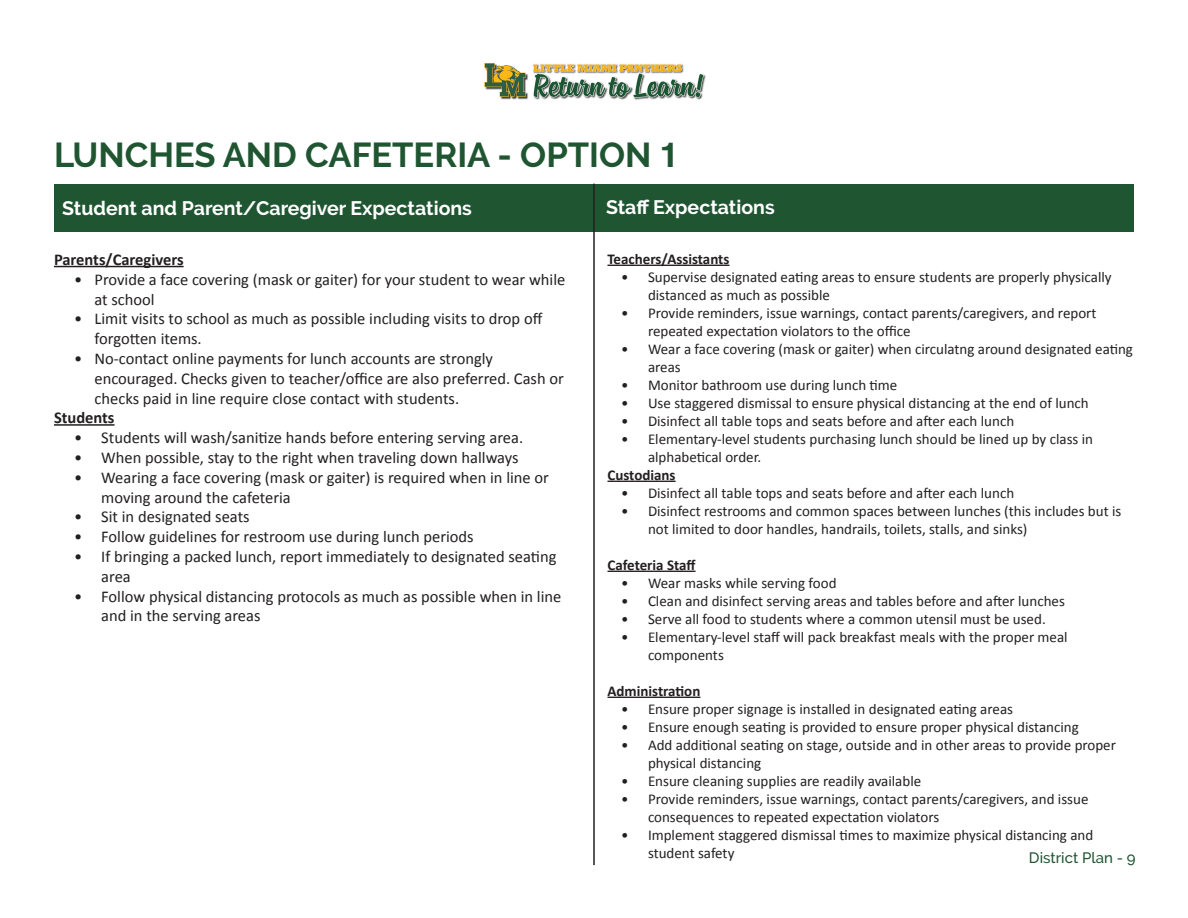
<style>
.page{position:relative;width:1188px;height:918px;background:#fff}
.page>*{position:absolute;margin:0;border:0;box-sizing:border-box;transform-origin:0 0}
.t1{font:700 34.5px "Raleway";color:#205532}
.t2{font:700 19.5px "Raleway";color:#fff}
.t3{font:16.5px/19.8px "Calibri";color:#231f20}
.t4{font:700 16.5px "Calibri";color:#231f20}
.t5{font:15px/18px "Calibri";color:#231f20}
.t6{font:700 15px "Calibri";color:#231f20}
.t7{font:500 15px "Raleway";color:#205532}
.s1{font-family:"Helvetica"}
</style>
<div class="page">
<img style="left:484px;top:63px;width:222px;height:37px">
<div style="left:54px;top:184px;width:1080px;height:48px;background:#205532"></div>
<hr style="left:593px;top:184px;width:2px;height:681px;background:#231f20">
<hr style="left:54px;top:266px;width:130px;height:1px;background:#231f20">
<hr style="left:54px;top:424px;width:61px;height:2px;background:#231f20">
<hr style="left:608px;top:265px;width:121px;height:1px;background:#231f20">
<hr style="left:608px;top:481px;width:68px;height:1px;background:#231f20">
<hr style="left:608px;top:571px;width:88px;height:1px;background:#231f20">
<hr style="left:608px;top:697px;width:92px;height:1px;background:#231f20">
<p class="t1" style="left:54px;top:135px;width:626px">LUNCHES AND CAFETERIA - OPTION <span class="s1">1</span></p>
<p class="t2" style="left:62px;top:197px;width:411px">Student and Parent/Caregiver Expectations</p>
<p class="t2" style="left:606px;top:196px;width:170px">Staff Expectations</p>
<p class="t4" style="left:54px;top:249px;width:131px">Parents/Caregivers</p>
<p class="t3" style="left:94px;top:270px;width:472px;text-indent:-20px">• Provide a face covering (mask or gaiter) for your student to wear while at school</p>
<p class="t3" style="left:94px;top:309px;width:450px;text-indent:-20px">• Limit visits to school as much as possible including visits to drop off forgotten items.</p>
<p class="t3" style="left:94px;top:349px;width:471px;text-indent:-20px">• No-contact online payments for lunch accounts are strongly encouraged. Checks given to teacher/office are also preferred. Cash or checks paid in line require close contact with students.</p>
<p class="t4" style="left:54px;top:407px;width:62px">Students</p>
<p class="t3" style="left:74px;top:428px;width:450px">• Students will wash/sanitize hands before entering serving area.</p>
<p class="t3" style="left:74px;top:448px;width:446px">• When possible, stay to the right when traveling down hallways</p>
<p class="t3" style="left:101px;top:468px;width:449px;text-indent:-27px">• Wearing a face covering (mask or gaiter) is required when in line or moving around the cafeteria</p>
<p class="t3" style="left:74px;top:507px;width:177px">• Sit in designated seats</p>
<p class="t3" style="left:74px;top:527px;width:401px">• Follow guidelines for restroom use during lunch periods</p>
<p class="t3" style="left:101px;top:547px;width:457px;text-indent:-27px">• If bringing a packed lunch, report immediately to designated seating area</p>
<p class="t3" style="left:101px;top:586px;width:462px;text-indent:-27px">• Follow physical distancing protocols as much as possible when in line and in the serving areas</p>
<p class="t6" style="left:608px;top:249px;width:123px">Teachers/Assistants</p>
<p class="t5" style="left:648px;top:268px;width:465px;text-indent:-27px">• Supervise designated eating areas to ensure students are properly physically distanced as much as possible</p>
<p class="t5" style="left:648px;top:304px;width:450px;text-indent:-27px">• Provide reminders, issue warnings, contact parents/caregivers, and report repeated expectation violators to the office</p>
<p class="t5" style="left:648px;top:340px;width:487px;text-indent:-27px">• Wear a face covering (mask or gaiter) when circulatng around designated eating areas</p>
<p class="t5" style="left:621px;top:376px;width:278px">• Monitor bathroom use during lunch time</p>
<p class="t5" style="left:621px;top:394px;width:469px">• Use staggered dismissal to ensure physical distancing at the end of lunch</p>
<p class="t5" style="left:621px;top:412px;width:395px">• Disinfect all table tops and seats before and after each lunch</p>
<p class="t5" style="left:648px;top:430px;width:447px;text-indent:-27px">• Elementary-level students purchasing lunch should be lined up by class in alphabetical order.</p>
<p class="t6" style="left:608px;top:465px;width:70px">Custodians</p>
<p class="t5" style="left:621px;top:484px;width:395px">• Disinfect all table tops and seats before and after each lunch</p>
<p class="t5" style="left:648px;top:502px;width:475px;text-indent:-27px">• Disinfect restrooms and common spaces between lunches (this includes but is not limited to door handles, handrails, toilets, stalls, and sinks)</p>
<p class="t6" style="left:608px;top:555px;width:90px">Cafeteria Staff</p>
<p class="t5" style="left:621px;top:574px;width:217px">• Wear masks while serving food</p>
<p class="t5" style="left:621px;top:592px;width:445px">• Clean and disinfect serving areas and tables before and after lunches</p>
<p class="t5" style="left:621px;top:610px;width:426px">• Serve all food to students where a common utensil must be used.</p>
<p class="t5" style="left:648px;top:628px;width:421px;text-indent:-27px">• Elementary-level staff will pack breakfast meals with the proper meal components</p>
<p class="t6" style="left:608px;top:681px;width:94px">Administration</p>
<p class="t5" style="left:621px;top:700px;width:394px">• Ensure proper signage is installed in designated eating areas</p>
<p class="t5" style="left:621px;top:718px;width:459px">• Ensure enough seating is provided to ensure proper physical distancing</p>
<p class="t5" style="left:648px;top:736px;width:470px;text-indent:-27px">• Add additional seating on stage, outside and in other areas to provide proper physical distancing</p>
<p class="t5" style="left:621px;top:772px;width:302px">• Ensure cleaning supplies are readily available</p>
<p class="t5" style="left:648px;top:790px;width:442px;text-indent:-27px">• Provide reminders, issue warnings, contact parents/caregivers, and issue consequences to repeated expectation violators</p>
<p class="t5" style="left:648px;top:826px;width:447px;text-indent:-27px">• Implement staggered dismissal times to maximize physical distancing and student safety</p>
<p class="t7" style="left:1029px;top:850px;width:108px">District Plan - 9</p>
</div>
